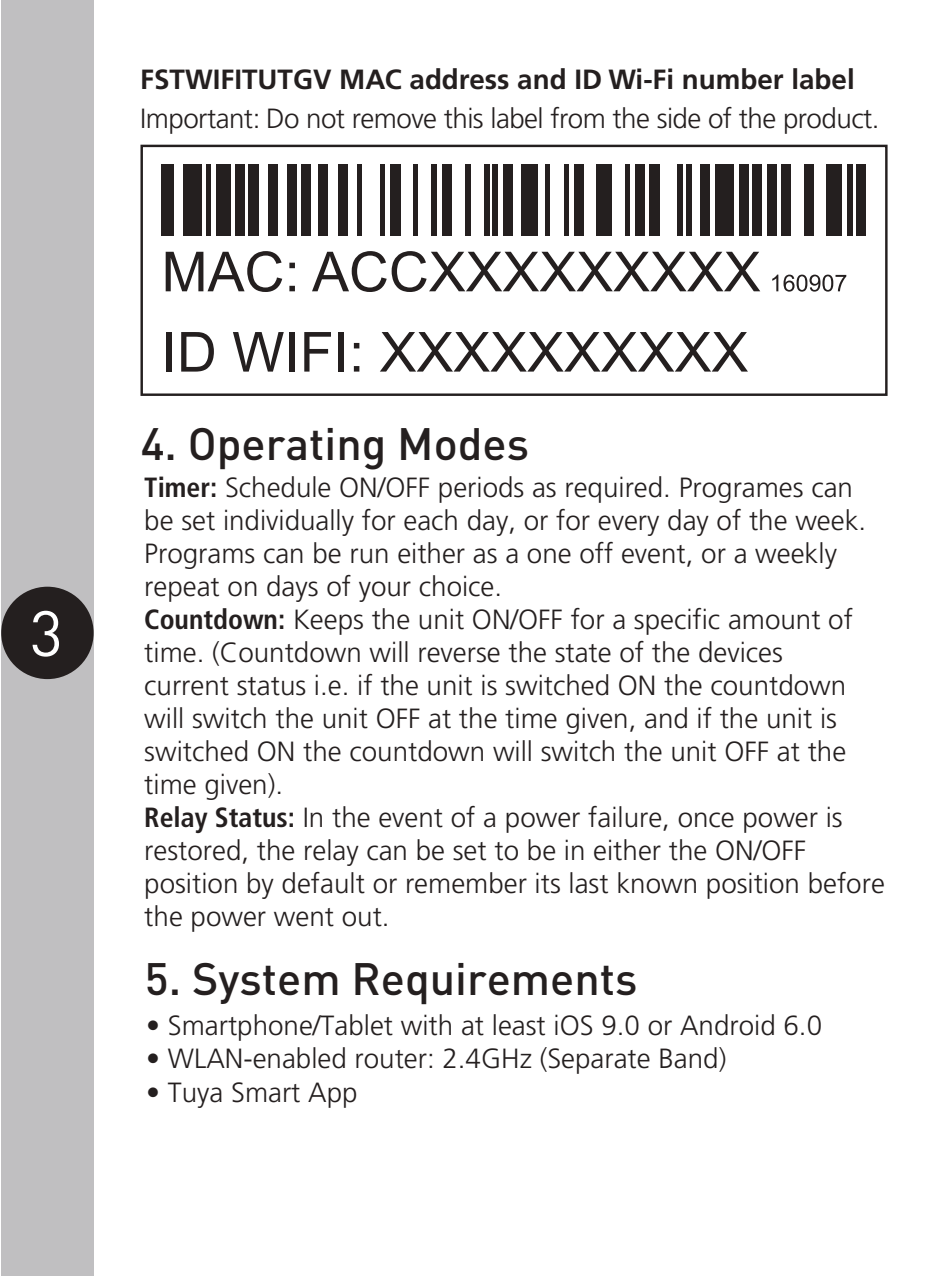
<style>
.page{position:relative;width:936px;height:1276px;background:#fff}
.page>*{position:absolute;margin:0;border:0;box-sizing:border-box;transform-origin:0 0}
.t1{font:63.3px "DINOT";color:#fff}
.t2{font:500 44.7px "DINOT";color:#241f1f}
.t3{font:27.6px/33px "Frutiger LT 45 Lt";color:#241f1f}
.t4{font:27.6px "Frutiger LT 45 Lt";letter-spacing:-.02em;color:#241f1f}
.t5{font:27.6px "Frutiger LT 65 Bd";color:#241f1f}
.s1{font-family:"Frutiger LT 67 Bd Cn"}
</style>
<div class="page">
<div style="left:1px;top:0;width:93px;height:1276px;background:#c0bfc1"></div>
<div style="left:1px;top:587px;width:93px;height:92px;background:#241f1f;border-radius:50%"></div>
<svg style="left:166px;top:251px;width:116px;height:41px"></svg>
<svg style="left:289px;top:286px;width:6px;height:5px"></svg>
<svg style="left:289px;top:263px;width:6px;height:5px"></svg>
<svg style="left:312px;top:251px;width:448px;height:41px"></svg>
<div style="left:167px;top:332px;width:5px;height:39px;background:#241f1f"></div>
<svg style="left:181px;top:332px;width:33px;height:39px"></svg>
<svg style="left:233px;top:332px;width:51px;height:39px"></svg>
<div style="left:289px;top:332px;width:6px;height:39px;background:#241f1f"></div>
<svg style="left:304px;top:332px;width:27px;height:39px"></svg>
<div style="left:338px;top:332px;width:6px;height:39px;background:#241f1f"></div>
<svg style="left:354px;top:366px;width:5px;height:5px"></svg>
<svg style="left:354px;top:343px;width:5px;height:5px"></svg>
<svg style="left:380px;top:332px;width:368px;height:39px"></svg>
<svg style="left:772px;top:275px;width:74px;height:17px"></svg>
<div style="left:140px;top:145px;width:747px;height:251px;border:2px solid #241f1f"></div>
<div style="left:161px;top:164px;width:13px;height:72px;background:#241f1f"></div>
<div style="left:206px;top:164px;width:5px;height:72px;background:#241f1f"></div>
<div style="left:357px;top:164px;width:5px;height:72px;background:#241f1f"></div>
<div style="left:380px;top:164px;width:5px;height:72px;background:#241f1f"></div>
<div style="left:413px;top:164px;width:5px;height:72px;background:#241f1f"></div>
<div style="left:432px;top:164px;width:5px;height:72px;background:#241f1f"></div>
<div style="left:465px;top:164px;width:5px;height:72px;background:#241f1f"></div>
<div style="left:484px;top:164px;width:5px;height:72px;background:#241f1f"></div>
<div style="left:492px;top:164px;width:5px;height:72px;background:#241f1f"></div>
<div style="left:544px;top:164px;width:5px;height:72px;background:#241f1f"></div>
<div style="left:563px;top:164px;width:5px;height:72px;background:#241f1f"></div>
<div style="left:625px;top:164px;width:5px;height:72px;background:#241f1f"></div>
<div style="left:677px;top:164px;width:5px;height:72px;background:#241f1f"></div>
<div style="left:687px;top:164px;width:5px;height:72px;background:#241f1f"></div>
<div style="left:847px;top:164px;width:5px;height:72px;background:#241f1f"></div>
<div style="left:216px;top:164px;width:14px;height:72px;background:#241f1f"></div>
<div style="left:234px;top:164px;width:10px;height:72px;background:#241f1f"></div>
<div style="left:249px;top:164px;width:10px;height:72px;background:#241f1f"></div>
<div style="left:267px;top:164px;width:10px;height:72px;background:#241f1f"></div>
<div style="left:287px;top:164px;width:10px;height:72px;background:#241f1f"></div>
<div style="left:301px;top:164px;width:10px;height:72px;background:#241f1f"></div>
<div style="left:318px;top:164px;width:10px;height:72px;background:#241f1f"></div>
<div style="left:338px;top:164px;width:10px;height:72px;background:#241f1f"></div>
<div style="left:390px;top:164px;width:10px;height:72px;background:#241f1f"></div>
<div style="left:441px;top:164px;width:10px;height:72px;background:#241f1f"></div>
<div style="left:503px;top:164px;width:10px;height:72px;background:#241f1f"></div>
<div style="left:634px;top:164px;width:10px;height:72px;background:#241f1f"></div>
<div style="left:649px;top:164px;width:10px;height:72px;background:#241f1f"></div>
<div style="left:699px;top:164px;width:10px;height:72px;background:#241f1f"></div>
<div style="left:738px;top:164px;width:10px;height:72px;background:#241f1f"></div>
<div style="left:752px;top:164px;width:10px;height:72px;background:#241f1f"></div>
<div style="left:766px;top:164px;width:10px;height:72px;background:#241f1f"></div>
<div style="left:781px;top:164px;width:9px;height:72px;background:#241f1f"></div>
<div style="left:804px;top:164px;width:10px;height:72px;background:#241f1f"></div>
<div style="left:856px;top:164px;width:9px;height:72px;background:#241f1f"></div>
<div style="left:573px;top:164px;width:10px;height:72px;background:#241f1f"></div>
<div style="left:596px;top:164px;width:16px;height:72px;background:#241f1f"></div>
<div style="left:826px;top:164px;width:16px;height:72px;background:#241f1f"></div>
<div style="left:714px;top:164px;width:19px;height:72px;background:#241f1f"></div>
<div style="left:183px;top:164px;width:19px;height:72px;background:#241f1f"></div>
<div style="left:522px;top:164px;width:16px;height:72px;background:#241f1f"></div>
<p class="t5" style="left:140px;top:63px;width:716px">FSTWIFITUTGV MAC address and ID Wi-Fi number label</p>
<p class="t4" style="left:140px;top:103px;width:740px">Important: Do not remove this label from the side of the product.</p>
<h1 class="t1" style="left:30px;top:593px;width:35px">3</h1>
<h2 class="t2" style="left:141px;top:415px;width:390px">4. Operating Modes</h2>
<p class="t3" style="left:144px;top:471px;width:742px"><span class="s1">Timer:</span> Schedule ON/OFF periods as required. Programes can be set individually for each day, or for every day of the week.<br>Programs can be run either as a one off event, or a weekly repeat on days of your choice.<br><span class="s1">Countdown:</span> Keeps the unit ON/OFF for a specific amount of time. (Countdown will reverse the state of the devices<br>current status i.e. if the unit is switched ON the countdown will switch the unit OFF at the time given, and if the unit is switched ON the countdown will switch the unit OFF at the time given).<br><span class="s1">Relay Status:</span> In the event of a power failure, once power is restored, the relay can be set to be in either the ON/OFF position by default or remember its last known position before the power went out.</p>
<h2 class="t2" style="left:145px;top:950px;width:494px">5. System Requirements</h2>
<p class="t3" style="left:146px;top:1009px;width:677px">• Smartphone/Tablet with at least iOS 9.0 or Android 6.0</p>
<p class="t3" style="left:146px;top:1042px;width:581px">• WLAN-enabled router: 2.4GHz (Separate Band)</p>
<p class="t3" style="left:146px;top:1076px;width:213px">• Tuya Smart App</p>
</div>
